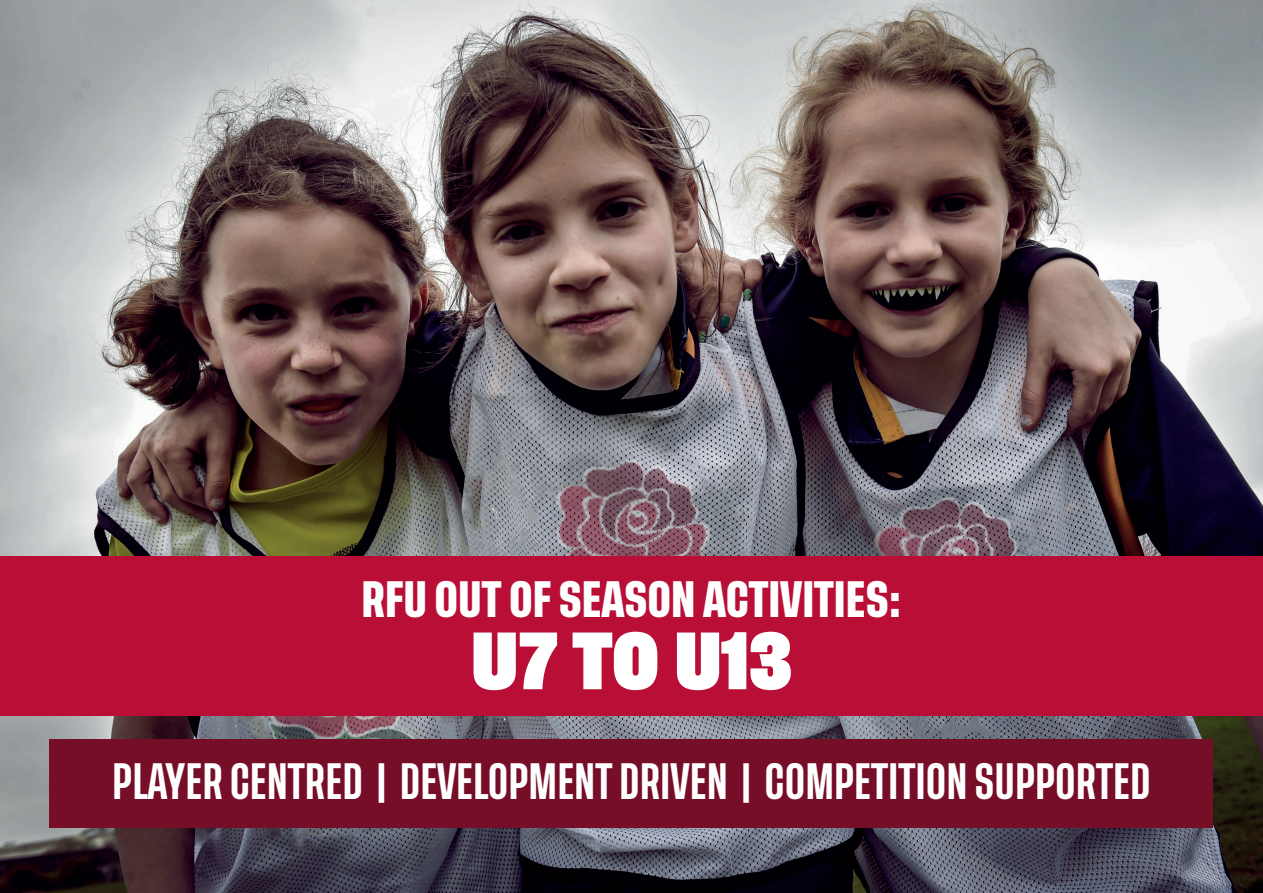
<style>
.page{position:relative;width:1263px;height:893px;background:#fff}
.page>*{position:absolute;margin:0;border:0;box-sizing:border-box;transform-origin:0 0}
.t1{font:700 60px "Tusker Grotesk 7700";color:#fff}
.t2{font:500 37.8px "Tusker Grotesk 5500";color:#fff}
.t3{font:600 37.8px "Tusker Grotesk 6600";color:#fff}
</style>
<div class="page">
<img style="left:0;top:0;width:1263px;height:893px">
<div style="left:50px;top:739px;width:1163px;height:88px;background:#770e28"></div>
<div style="left:0;top:556px;width:1263px;height:160px;background:#b90f36"></div>
<p class="t3" style="left:362px;top:577px;width:541px">RFU OUT OF SEASON ACTIVITIES:</p>
<h1 class="t1" style="left:471px;top:624px;width:323px">U7 TO U13</h1>
<p class="t2" style="left:112px;top:759px;width:1040px">PLAYER CENTRED | DEVELOPMENT DRIVEN | COMPETITION SUPPORTED</p>
</div>
